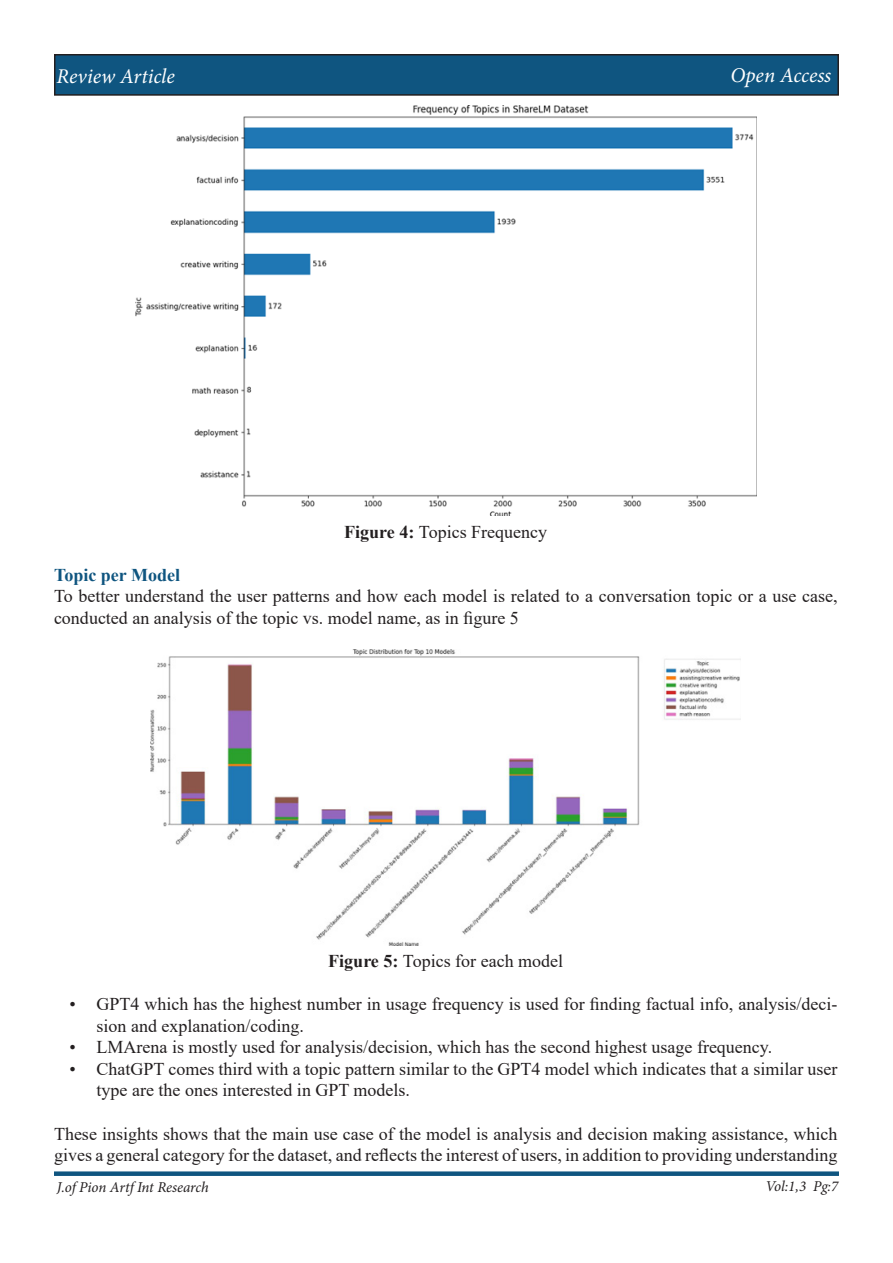
<style>
.page{position:relative;width:893px;height:1263px;background:#fff}
.page>*{position:absolute;margin:0;border:0;box-sizing:border-box;transform-origin:0 0}
.t1{font:italic 21px "Minion Pro";letter-spacing:-.005em;color:#fff}
.t2{font:18px/21.6px "Times New Roman";color:#231f20}
.t3{font:700 18px "Times New Roman";color:#0f5580}
.t4{font:italic 15px "Minion Pro";letter-spacing:-.01em;color:#231f20}
.s1{font-weight:700}
</style>
<div class="page">
<div style="left:55px;top:55px;width:783px;height:40px;background:#0f5580"></div>
<div style="left:54px;top:54px;width:785px;height:42px;border:2px solid #231f20"></div>
<div style="left:54px;top:1171px;width:785px;height:5px;background:#0f5580"></div>
<img style="left:135px;top:105px;width:622px;height:411px">
<img style="left:151px;top:650px;width:590px;height:295px">
<p class="t1" style="left:57px;top:62px;width:120px">Review Article</p>
<p class="t1" style="left:730px;top:61px;width:102px">Open Access</p>
<p class="t2" style="left:344px;top:520px;width:204px"><span class="s1">Figure 4:</span> Topics Frequency</p>
<p class="t3" style="left:54px;top:562px;width:128px">Topic per Model</p>
<p class="t2" style="left:54px;top:585px;width:785px">To better understand the user patterns and how each model is related to a conversation topic or a use case, conducted an analysis of the topic vs. model name, as in figure 5</p>
<p class="t2" style="left:328px;top:949px;width:236px"><span class="s1">Figure 5:</span> Topics for each model</p>
<p class="t2" style="left:97px;top:993px;width:742px;text-indent:-27px">• GPT4 which has the highest number in usage frequency is used for finding factual info, analysis/deci&shy;sion and explanation/coding.</p>
<p class="t2" style="left:70px;top:1036px;width:704px">• LMArena is mostly used for analysis/decision, which has the second highest usage frequency.</p>
<p class="t2" style="left:97px;top:1057px;width:742px;text-indent:-27px">• ChatGPT comes third with a topic pattern similar to the GPT4 model which indicates that a similar user type are the ones interested in GPT models.</p>
<p class="t2" style="left:54px;top:1122px;width:785px">These insights shows that the main use case of the model is analysis and decision making assistance, which gives a general category for the dataset, and reflects the interest of users, in addition to providing understanding</p>
<p class="t4" style="left:57px;top:1177px;width:153px">J.of Pion Artf Int Research</p>
<p class="t4" style="left:765px;top:1176px;width:74px">Vol:1,3 Pg:7</p>
</div>
